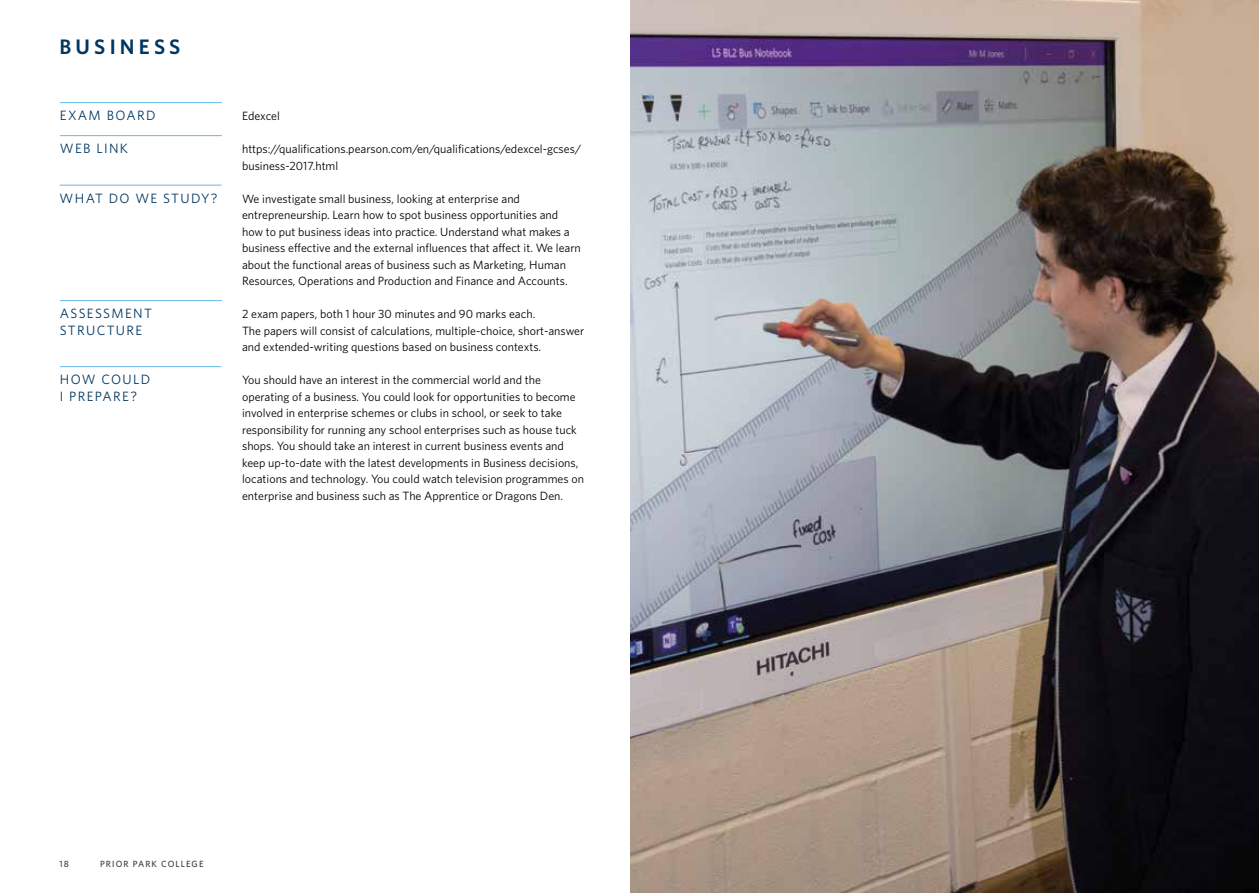
<style>
.page{position:relative;width:1259px;height:893px;background:#fff}
.page>*{position:absolute;margin:0;border:0;box-sizing:border-box;transform-origin:0 0}
.t1{font:600 21px "Whitney";letter-spacing:.2em;color:#00365f}
.t2{font:13.5px/16.5px "Whitney";letter-spacing:.1em;color:#00365f}
.t3{font:12px/16.5px "Whitney";color:#000}
.t4{font:500 9px "Whitney";letter-spacing:.12em;color:#3c3c3b}
</style>
<div class="page">
<hr style="left:60px;top:102px;width:162px;height:1px;background:#62baea">
<hr style="left:60px;top:185px;width:162px;height:1px;background:#62baea">
<hr style="left:60px;top:300px;width:162px;height:1px;background:#62baea">
<hr style="left:60px;top:366px;width:161px;height:1px;background:#62baea">
<hr style="left:60px;top:135px;width:162px;height:1px;background:#62baea">
<img style="left:630px;top:0;width:629px;height:893px">
<h1 class="t1" style="left:60px;top:34px;width:122px">BUSINESS</h1>
<p class="t2" style="left:60px;top:107px;width:97px">EXAM BOARD</p>
<p class="t2" style="left:60px;top:140px;width:70px">WEB LINK</p>
<p class="t2" style="left:60px;top:189px;width:159px">WHAT DO WE STUDY?</p>
<p class="t2" style="left:60px;top:305px;width:94px">ASSESSMENT<br>STRUCTURE</p>
<p class="t2" style="left:60px;top:371px;width:92px">HOW COULD<br>I PREPARE?</p>
<p class="t3" style="left:242px;top:107px;width:39px">Edexcel</p>
<p class="t3" style="left:242px;top:140px;width:341px">https://qualifications.pearson.com/en/qualifications/edexcel-gcses/ business-2017.html</p>
<p class="t3" style="left:242px;top:190px;width:340px">We investigate small business, looking at enterprise and entrepreneurship. Learn how to spot business opportunities and how to put business ideas into practice. Understand what makes a business effective and the external influences that affect it. We learn about the functional areas of business such as Marketing, Human Resources, Operations and Production and Finance and Accounts.</p>
<p class="t3" style="left:242px;top:305px;width:344px">2 exam papers, both 1 hour 30 minutes and 90 marks each.<br>The papers will consist of calculations, multiple-choice, short-answer and extended-writing questions based on business contexts.</p>
<p class="t3" style="left:242px;top:371px;width:343px">You should have an interest in the commercial world and the operating of a business. You could look for opportunities to become involved in enterprise schemes or clubs in school, or seek to take responsibility for running any school enterprises such as house tuck shops. You should take an interest in current business events and keep up-to-date with the latest developments in Business decisions, locations and technology. You could watch television programmes on enterprise and business such as The Apprentice or Dragons Den.</p>
<p class="t4" style="left:60px;top:858px;width:11px">18</p>
<p class="t4" style="left:100px;top:858px;width:105px">PRIOR PARK COLLEGE</p>
</div>
